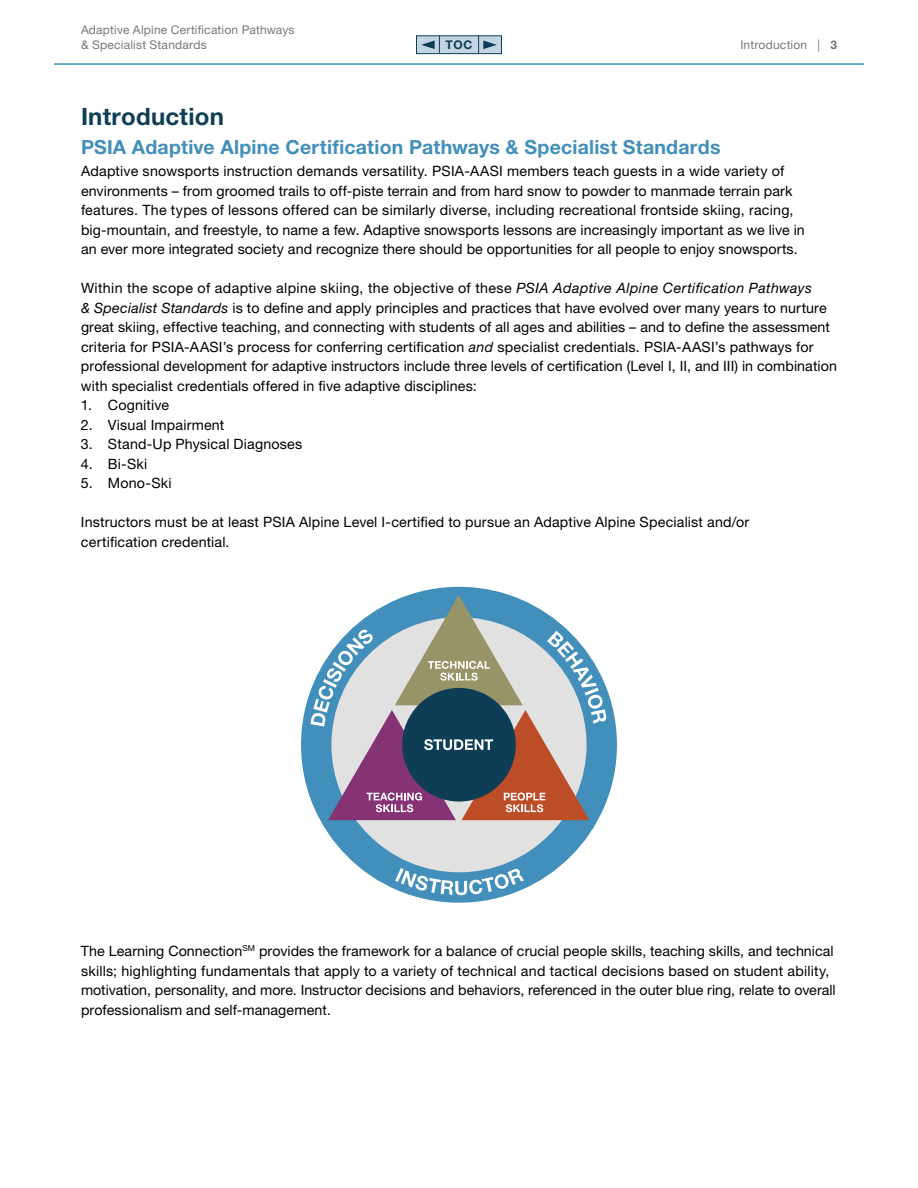
<style>
.page{position:relative;width:918px;height:1188px;background:#fff}
.page>*{position:absolute;margin:0;border:0;box-sizing:border-box;transform-origin:0 0}
.t1{font:700 24px "Helvetica Neue LT Std";letter-spacing:.01em;color:#0e3e55}
.t2{font:700 19.5px "Helvetica Neue LT Std";letter-spacing:.01em;color:#418fba}
.t3{font:14.25px/19.5px "Helvetica Neue LT Std";letter-spacing:.01em;color:#000}
.t4{font:12px/15px "Helvetica Neue LT Std";letter-spacing:.015em;color:#74777b}
.t5{font:700 12px "Helvetica Neue LT Std";color:#0e3e55}
.s1{font-weight:700}
.s2{font-style:italic}
</style>
<div class="page">
<div style="left:416px;top:35px;width:86px;height:19px;background:#c3d4e4;border:1px solid #0e3e55"></div>
<svg style="left:478px;top:36px;width:19px;height:18px"></svg>
<svg style="left:421px;top:36px;width:19px;height:18px"></svg>
<hr style="left:54px;top:63px;width:810px;height:2px;background:#418fba">
<div style="left:301px;top:587px;width:316px;height:316px;background:#418fba;border-radius:50%"></div>
<div style="left:331px;top:617px;width:256px;height:255px;background:#e2e1e1;border-radius:50%"></div>
<svg style="left:395px;top:868px;width:129px;height:27px"></svg>
<svg style="left:310px;top:595px;width:297px;height:225px"></svg>
<p class="t4" style="left:81px;top:22px;width:215px">Adaptive Alpine Certification Pathways &amp; Specialist Standards</p>
<p class="t5" style="left:446px;top:37px;width:28px">TOC</p>
<p class="t4" style="left:818px;top:37px;width:21px">| <span class="s1">3</span></p>
<p class="t4" style="left:740px;top:37px;width:68px">Introduction</p>
<h1 class="t1" style="left:81px;top:102px;width:145px">Introduction</h1>
<h2 class="t2" style="left:81px;top:135px;width:641px">PSIA Adaptive Alpine Certification Pathways &amp; Specialist Standards</h2>
<p class="t3" style="left:81px;top:161px;width:725px">Adaptive snowsports instruction demands versatility. PSIA-AASI members teach guests in a wide variety of environments – from groomed trails to off-piste terrain and from hard snow to powder to manmade terrain park features. The types of lessons offered can be similarly diverse, including recreational frontside skiing, racing, big-mountain, and freestyle, to name a few. Adaptive snowsports lessons are increasingly important as we live in an ever more integrated society and recognize there should be opportunities for all people to enjoy snowsports.</p>
<p class="t3" style="left:81px;top:278px;width:757px">Within the scope of adaptive alpine skiing, the objective of these <span class="s2">PSIA Adaptive Alpine Certification Pathways<br>&amp; Specialist Standards</span> is to define and apply principles and practices that have evolved over many years to nurture great skiing, effective teaching, and connecting with students of all ages and abilities – and to define the assessment criteria for PSIA-AASI’s process for conferring certification <span class="s2">and</span> specialist credentials. PSIA-AASI’s pathways for professional development for adaptive instructors include three levels of certification (Level I, II, and III) in combination with specialist credentials offered in five adaptive disciplines:</p>
<p class="t3" style="left:81px;top:395px;width:90px">1. Cognitive</p>
<p class="t3" style="left:81px;top:415px;width:145px">2. Visual Impairment</p>
<p class="t3" style="left:81px;top:434px;width:223px">3. Stand-Up Physical Diagnoses</p>
<p class="t3" style="left:81px;top:454px;width:68px">4. Bi-Ski</p>
<p class="t3" style="left:81px;top:473px;width:92px">5. Mono-Ski</p>
<p class="t3" style="left:81px;top:512px;width:670px">Instructors must be at least PSIA Alpine Level I-certified to pursue an Adaptive Alpine Specialist and/or certification credential.</p>
<p class="t3" style="left:81px;top:941px;width:756px">The Learning Connection<sup>SM</sup> provides the framework for a balance of crucial people skills, teaching skills, and technical skills; highlighting fundamentals that apply to a variety of technical and tactical decisions based on student ability, motivation, personality, and more. Instructor decisions and behaviors, referenced in the outer blue ring, relate to overall professionalism and self-management.</p>
</div>
